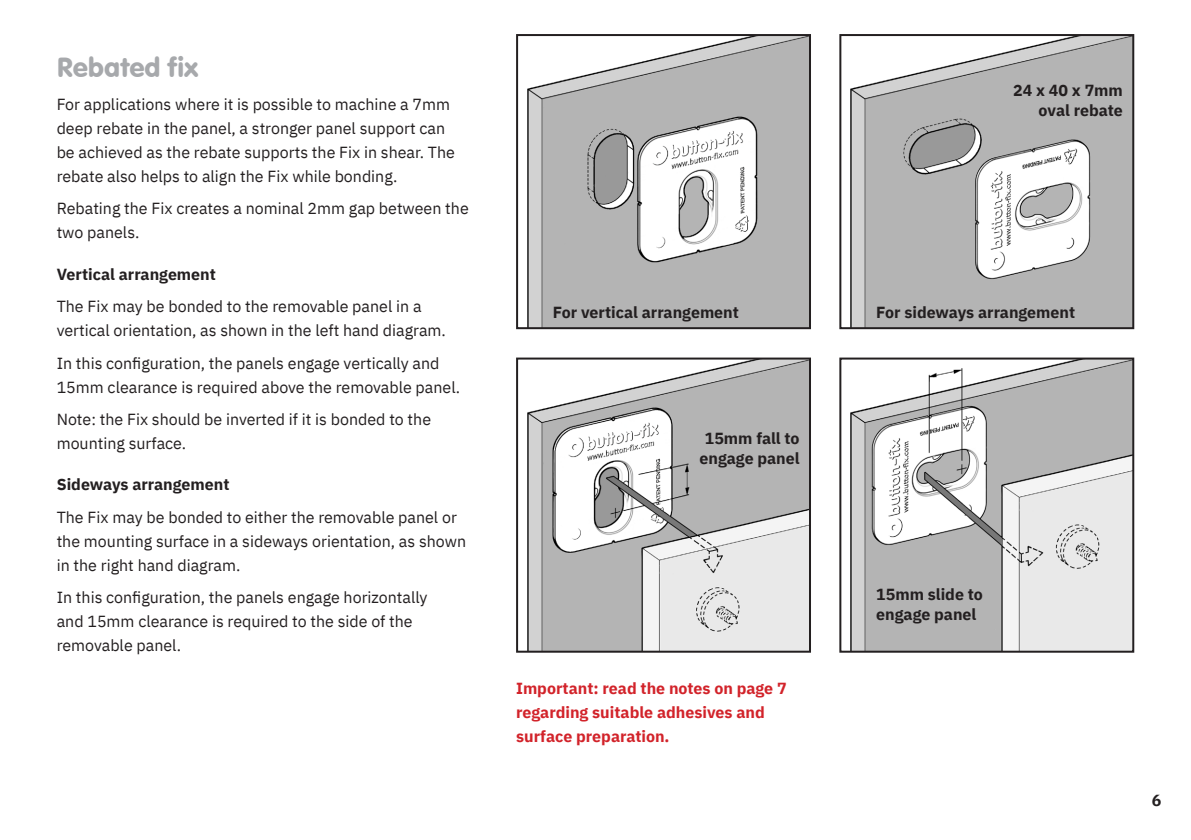
<style>
.page{position:relative;width:1191px;height:840px;background:#fff}
.page>*{position:absolute;margin:0;border:0;box-sizing:border-box;transform-origin:0 0}
.t1{font:27px "VAG Rounded BT";color:#a7a9ac}
.t2{font:16px/24px "IBM Plex Sans";color:#231f20}
.t3{font:700 16px/20px "IBM Plex Sans";color:#231f20}
.t4{font:700 16px/24px "IBM Plex Sans";color:#d2232a}
</style>
<div class="page">
<img style="left:527px;top:37px;width:281px;height:289px">
<div style="left:516px;top:34px;width:295px;height:295px;border:2px solid #231f20"></div>
<img style="left:850px;top:37px;width:281px;height:289px">
<div style="left:839px;top:34px;width:295px;height:295px;border:2px solid #231f20"></div>
<img style="left:527px;top:360px;width:281px;height:289px">
<div style="left:516px;top:357px;width:295px;height:295px;border:2px solid #231f20"></div>
<img style="left:850px;top:360px;width:281px;height:289px">
<div style="left:839px;top:357px;width:295px;height:295px;border:2px solid #231f20"></div>
<p class="t1" style="left:57px;top:51px;width:143px">Rebated fix</p>
<p class="t2" style="left:57px;top:91px;width:400px">For applications where it is possible to machine a 7mm deep rebate in the panel, a stronger panel support can be achieved as the rebate supports the Fix in shear. The rebate also helps to align the Fix while bonding.</p>
<p class="t2" style="left:57px;top:195px;width:413px">Rebating the Fix creates a nominal 2mm gap between the two panels.</p>
<p class="t3" style="left:57px;top:262px;width:161px">Vertical arrangement</p>
<p class="t2" style="left:57px;top:293px;width:391px">The Fix may be bonded to the removable panel in a vertical orientation, as shown in the left hand diagram.</p>
<p class="t2" style="left:57px;top:349px;width:405px">In this configuration, the panels engage vertically and<br>15mm clearance is required above the removable panel.</p>
<p class="t2" style="left:57px;top:406px;width:376px">Note: the Fix should be inverted if it is bonded to the mounting surface.</p>
<p class="t3" style="left:57px;top:473px;width:174px">Sideways arrangement</p>
<p class="t2" style="left:57px;top:503px;width:411px">The Fix may be bonded to either the removable panel or the mounting surface in a sideways orientation, as shown in the right hand diagram.</p>
<p class="t2" style="left:57px;top:584px;width:372px">In this configuration, the panels engage horizontally and 15mm clearance is required to the side of the removable panel.</p>
<p class="t3" style="left:1013px;top:79px;width:111px">24 x 40 x 7mm</p>
<p class="t3" style="left:1038px;top:99px;width:86px">oval rebate</p>
<p class="t3" style="left:553px;top:300px;width:187px">For vertical arrangement</p>
<p class="t3" style="left:876px;top:300px;width:200px">For sideways arrangement</p>
<p class="t3" style="left:704px;top:426px;width:96px">15mm fall to</p>
<p class="t3" style="left:699px;top:446px;width:102px">engage panel</p>
<p class="t4" style="left:516px;top:674px;width:272px">Important: read the notes on page 7</p>
<p class="t4" style="left:516px;top:698px;width:250px">regarding suitable adhesives and surface preparation.</p>
<p class="t3" style="left:876px;top:582px;width:108px">15mm slide to engage panel</p>
<p class="t3" style="left:1151px;top:788px;width:11px">6</p>
</div>
